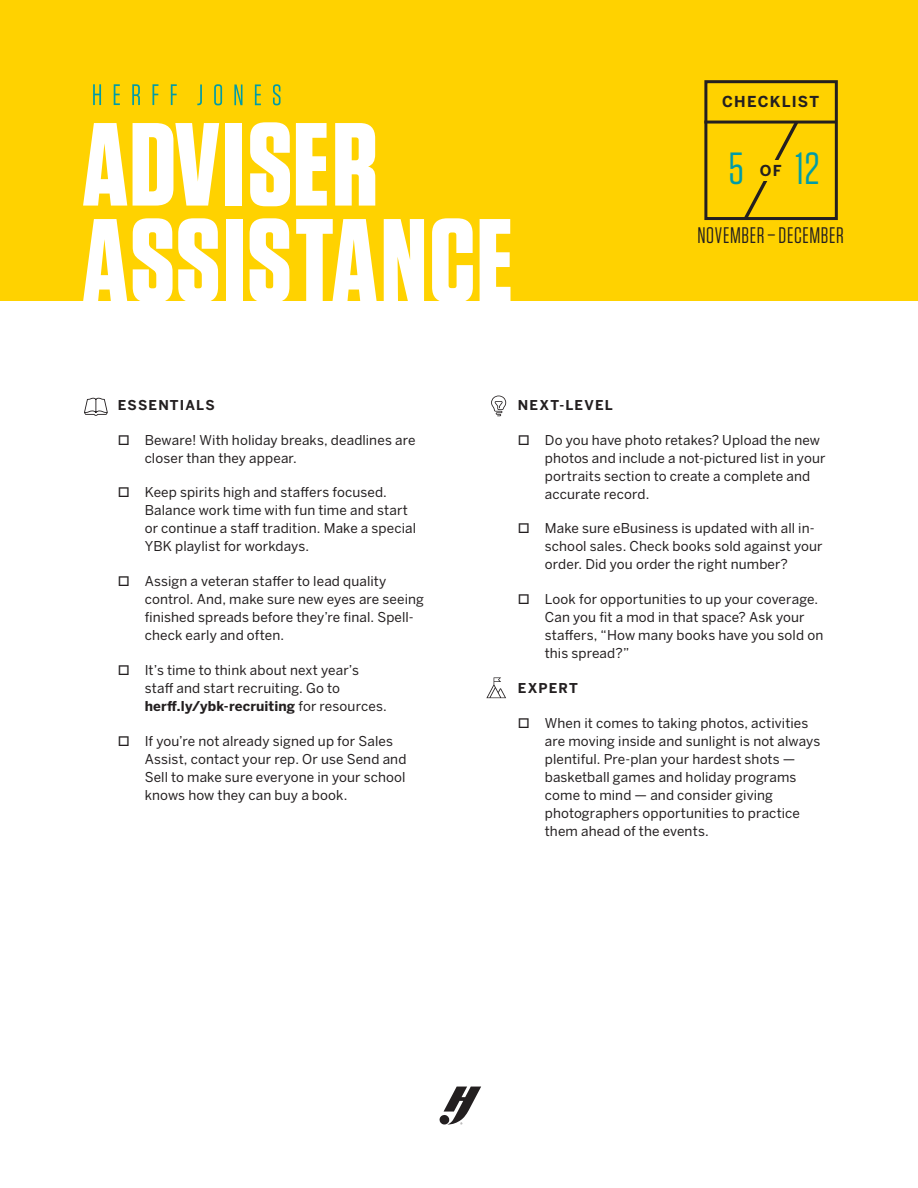
<style>
.page{position:relative;width:918px;height:1188px;background:#fff}
.page>*{position:absolute;margin:0;border:0;box-sizing:border-box;transform-origin:0 0}
.t1{font:700 117.9px/96px "Tungsten";letter-spacing:.02em;color:#fff}
.t2{font:45px "Tungsten";color:#009ca7}
.t3{font:22.5px "Tungsten";letter-spacing:.03em;color:#231f20}
.t4{font:700 15px "Benton Sans";letter-spacing:.08em;color:#231f20}
.t5{font:13.5px/18px "Benton Sans";letter-spacing:.01em;color:#231f20}
.Checklist_Bullets_wi{font:700 13.5px "Benton Sans";letter-spacing:.09em;color:#231f20}
.s1{font-weight:700}
</style>
<div class="page">
<div style="left:0;top:0;width:918px;height:300px;background:#ffd200"></div>
<svg style="left:93px;top:84px;width:188px;height:21px"></svg>
<div style="left:704px;top:80px;width:134px;height:140px;border:3px solid #231f20"></div>
<hr style="left:704px;top:121px;width:133px;height:3px;background:#231f20">
<svg style="left:740px;top:120px;width:63px;height:100px"></svg>
<div style="left:724px;top:160px;width:94px;height:21px;background:#ffd200"></div>
<svg style="left:439px;top:1087px;width:42px;height:38px"></svg>
<svg style="left:84px;top:398px;width:24px;height:18px"></svg>
<svg style="left:486px;top:677px;width:20px;height:21px"></svg>
<svg style="left:491px;top:396px;width:15px;height:20px"></svg>
<h1 class="t1" style="left:82px;top:120px;width:432px">ADVISER<br>ASSISTANCE</h1>
<p class="t4" style="left:722px;top:92px;width:99px">CHECKLIST</p>
<p class="t2" style="left:728px;top:145px;width:17px">5</p>
<p class="t4" style="left:760px;top:161px;width:23px">OF</p>
<h2 class="t2" style="left:796px;top:145px;width:26px">12</h2>
<p class="t3" style="left:697px;top:224px;width:148px">NOVEMBER – DECEMBER</p>
<p class="Checklist_Bullets_wi" style="left:118px;top:396px;width:99px">ESSENTIALS</p>
<p class="t5" style="left:145px;top:431px;width:272px">Beware! With holiday breaks, deadlines are closer than they appear.</p>
<p class="t5" style="left:145px;top:483px;width:273px">Keep spirits high and staffers focused.<br>Balance work time with fun time and start or continue a staff tradition. Make a special YBK playlist for workdays.</p>
<p class="t5" style="left:145px;top:572px;width:281px">Assign a veteran staffer to lead quality control. And, make sure new eyes are seeing finished spreads before they’re final. Spell&shy;check early and often.</p>
<p class="t5" style="left:145px;top:661px;width:244px">It’s time to think about next year’s staff and start recruiting. Go to <span class="s1">herff.ly/ybk-recruiting</span> for resources.</p>
<p class="t5" style="left:145px;top:732px;width:263px">If you’re not already signed up for Sales Assist, contact your rep. Or use Send and Sell to make sure everyone in your school knows how they can buy a book.</p>
<p class="Checklist_Bullets_wi" style="left:518px;top:396px;width:96px">NEXT-LEVEL</p>
<p class="t5" style="left:545px;top:431px;width:282px">Do you have photo retakes? Upload the new photos and include a not-pictured list in your portraits section to create a complete and accurate record.</p>
<p class="t5" style="left:545px;top:519px;width:279px">Make sure eBusiness is updated with all in&shy;school sales. Check books sold against your order. Did you order the right number?</p>
<p class="t5" style="left:545px;top:590px;width:280px">Look for opportunities to up your coverage.<br>Can you fit a mod in that space? Ask your staffers, “How many books have you sold on this spread?”</p>
<p class="Checklist_Bullets_wi" style="left:518px;top:679px;width:62px">EXPERT</p>
<p class="t5" style="left:545px;top:714px;width:277px">When it comes to taking photos, activities are moving inside and sunlight is not always plentiful. Pre-plan your hardest shots — basketball games and holiday programs come to mind — and consider giving photographers opportunities to practice them ahead of the events.</p>
</div>
